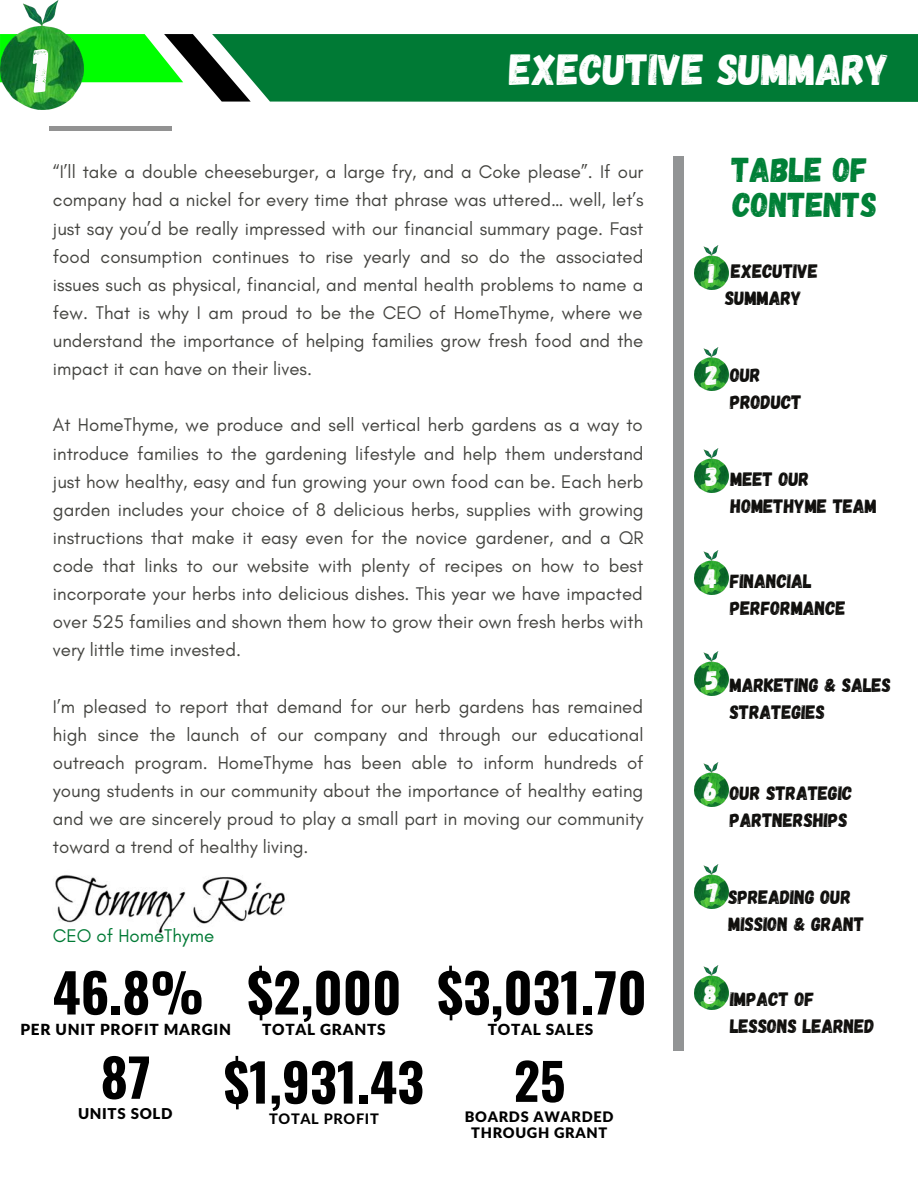
<style>
.page{position:relative;width:918px;height:1188px;background:#fff}
.page>*{position:absolute;margin:0;border:0;box-sizing:border-box;transform-origin:0 0}
.t1{font:63px "Gagalin";color:#fdfdfd}
.t2{font:700 53.4px "Oswald";color:#000}
.t3{font:700 52.2px "Oswald";color:#000}
.t4{font:700 50.55px "Oswald";color:#000}
.t5{font:43.5px "Gagalin";color:#fff}
.t6{font:34.5px/34.8px "Gagalin";color:#008037}
.t7{font:27px "Gagalin";color:#fdfdfd}
.t8{font:19.35px/27px "Gagalin";color:#100f0d}
.t9{font:18.75px/28.2px "Glacial Indifference";color:#444440;text-align:justify}
.t10{font:18.6px "Glacial Indifference";color:#007a35}
.t11{font:900 15.3px "Lato Latin";letter-spacing:.045em;color:#000}
.t12{font:900 15px "Lato Latin";letter-spacing:.045em;color:#000}
.t13{font:900 14.55px/16.8px "Lato Latin";letter-spacing:.045em;color:#000;text-align:center}
.t14{font:800 14.55px "Lato Latin";letter-spacing:.045em;color:#000}
</style>
<div class="page">
<div style="left:50px;top:126px;width:122px;height:5px;background:#929292"></div>
<img style="left:55px;top:875px;width:231px;height:59px">
<div style="left:673px;top:156px;width:10px;height:895px;background:#929495"></div>
<div style="left:251px;top:34px;width:667px;height:68px;background:#007a35"></div>
<svg style="left:83px;top:34px;width:168px;height:68px"></svg>
<img style="left:0;top:0;width:83px;height:109px">
<img style="left:694px;top:245px;width:34px;height:44px">
<img style="left:694px;top:347px;width:34px;height:44px">
<img style="left:695px;top:449px;width:34px;height:44px">
<img style="left:695px;top:550px;width:33px;height:44px">
<img style="left:695px;top:652px;width:33px;height:44px">
<img style="left:695px;top:763px;width:33px;height:44px">
<img style="left:695px;top:864px;width:34px;height:44px">
<img style="left:694px;top:966px;width:34px;height:44px">
<h1 class="t1" style="left:33px;top:29px;width:18px">1</h1>
<h3 class="t5" style="left:509px;top:41px;width:382px">EXECUTIVE SUMMARY</h3>
<p class="t9" style="left:53px;top:158px;width:592px">“I’ll take a double cheeseburger, a large fry, and a Coke please”. If our company had a nickel for every time that phrase was uttered… well, let’s just say you’d be really impressed with our financial summary page. Fast food consumption continues to rise yearly and so do the associated issues such as physical, financial, and mental health problems to name a few. That is why I am proud to be the CEO of HomeThyme, where we understand the importance of helping families grow fresh food and the impact it can have on their lives.</p>
<p class="t9" style="left:53px;top:411px;width:592px">At HomeThyme, we produce and sell vertical herb gardens as a way to introduce families to the gardening lifestyle and help them understand just how healthy, easy and fun growing your own food can be. Each herb garden includes your choice of 8 delicious herbs, supplies with growing instructions that make it easy even for the novice gardener, and a QR code that links to our website with plenty of recipes on how to best incorporate your herbs into delicious dishes. This year we have impacted over 525 families and shown them how to grow their own fresh herbs with very little time invested.</p>
<p class="t9" style="left:53px;top:692px;width:592px">I’m pleased to report that demand for our herb gardens has remained high since the launch of our company and through our educational outreach program. HomeThyme has been able to inform hundreds of young students in our community about the importance of healthy eating and we are sincerely proud to play a small part in moving our community toward a trend of healthy living.</p>
<p class="t10" style="left:53px;top:924px;width:163px">CEO of HomeThyme</p>
<h2 class="t2" style="left:53px;top:951px;width:350px">46.8% $2,000</h2>
<p class="t11" style="left:262px;top:1023px;width:125px">TOTAL GRANTS</p>
<h3 class="t3" style="left:101px;top:1037px;width:52px">87</h3>
<p class="t12" style="left:78px;top:1107px;width:96px">UNITS SOLD</p>
<p class="t11" style="left:20px;top:1023px;width:212px">PER UNIT PROFIT MARGIN</p>
<h3 class="t3" style="left:224px;top:1041px;width:202px">$1,931.43</h3>
<p class="t14" style="left:269px;top:1112px;width:111px">TOTAL PROFIT</p>
<h2 class="t2" style="left:437px;top:951px;width:211px">$3,031.70</h2>
<p class="t11" style="left:488px;top:1023px;width:107px">TOTAL SALES</p>
<h3 class="t4" style="left:514px;top:1042px;width:53px">25</h3>
<p class="t13" style="left:465px;top:1109px;width:150px">BOARDS AWARDED<br>THROUGH GRANT</p>
<h3 class="t6" style="left:732px;top:151px;width:147px">TABLE OF<br>CONTENTS</h3>
<h3 class="t7" style="left:708px;top:256px;width:8px">1</h3>
<p class="t8" style="left:725px;top:257px;width:95px;text-indent:6px">EXECUTIVE<br>SUMMARY</p>
<h3 class="t7" style="left:706px;top:358px;width:14px">2</h3>
<p class="t8" style="left:730px;top:361px;width:73px">OUR<br>PRODUCT</p>
<h3 class="t7" style="left:705px;top:459px;width:14px">3</h3>
<p class="t8" style="left:731px;top:464px;width:148px">MEET OUR<br>HOMETHYME TEAM</p>
<h3 class="t7" style="left:704px;top:561px;width:15px">4</h3>
<p class="t8" style="left:730px;top:566px;width:117px">FINANCIAL<br>PERFORMANCE</p>
<h3 class="t7" style="left:706px;top:663px;width:15px">5</h3>
<p class="t8" style="left:730px;top:671px;width:163px">MARKETING &amp; SALES<br>STRATEGIES</p>
<h3 class="t7" style="left:704px;top:773px;width:15px">6</h3>
<p class="t8" style="left:730px;top:779px;width:124px">OUR STRATEGIC<br>PARTNERSHIPS</p>
<h3 class="t7" style="left:707px;top:875px;width:14px">7</h3>
<p class="t8" style="left:729px;top:883px;width:137px">SPREADING OUR<br>MISSION &amp; GRANT</p>
<h3 class="t7" style="left:704px;top:977px;width:15px">8</h3>
<p class="t8" style="left:730px;top:985px;width:146px">IMPACT OF<br>LESSONS LEARNED</p>
</div>
